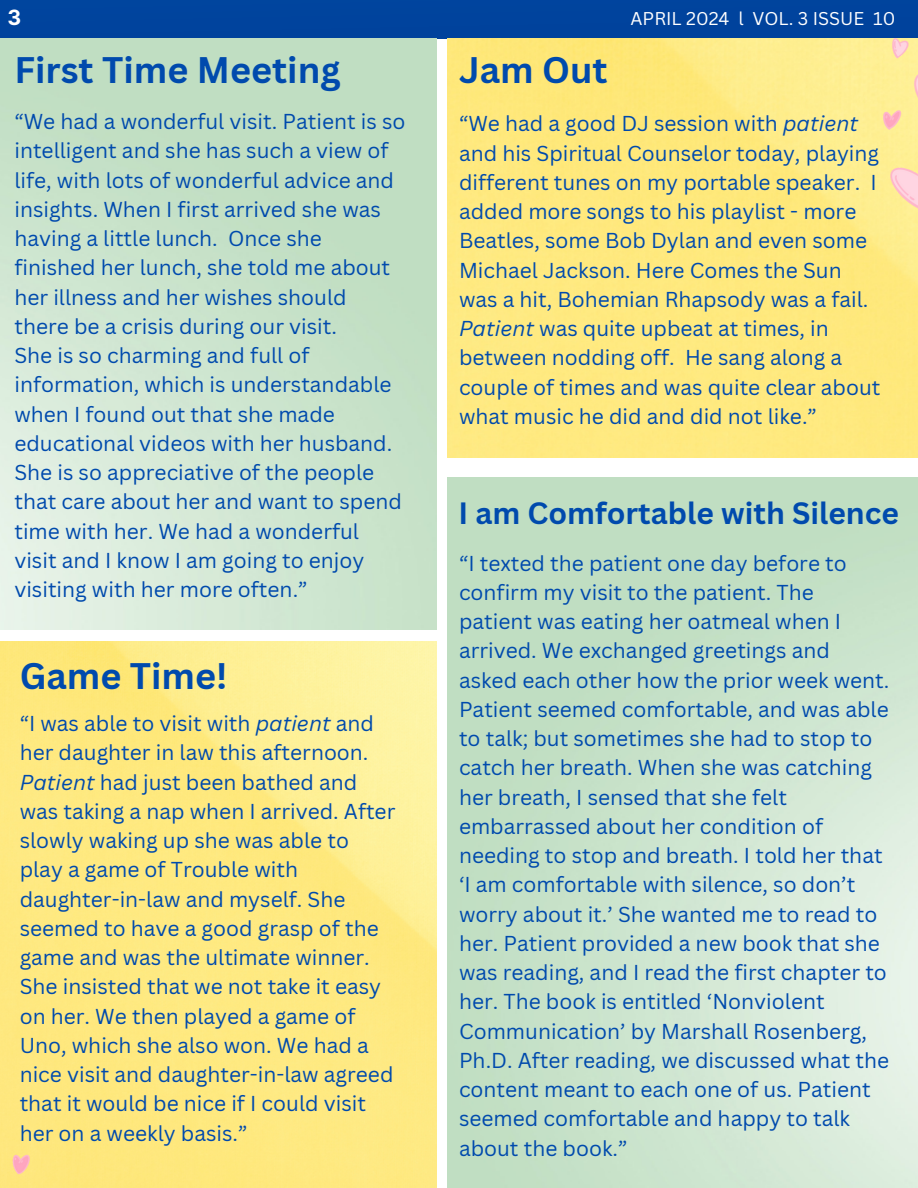
<style>
.page{position:relative;width:918px;height:1188px;background:#fff}
.page>*{position:absolute;margin:0;border:0;box-sizing:border-box;transform-origin:0 0}
.t1{font:700 36px "Canva Sans";color:#004aad}
.t2{font:700 30px "Canva Sans";color:#004aad}
.t3{font:21px/29.2px "Canva Sans";color:#004aad}
.t4{font:700 21px "Inter";color:#fff}
.t5{font:18px "Canva Sans";color:#fff}
.s1{font-style:italic}
</style>
<div class="page">
<div style="left:0;top:0;width:918px;height:39px;background:#00439d"></div>
<img style="left:883px;top:39px;width:35px;height:173px">
<img style="left:0;top:1146px;width:30px;height:42px">
<p class="t4" style="left:7px;top:5px;width:15px">3</p>
<p class="t5" style="left:631px;top:6px;width:266px">APRIL 2024 l VOL. 3 ISSUE 10</p>
<h1 class="t1" style="left:14px;top:45px;width:328px">First Time Meeting</h1>
<p class="t3" style="left:14px;top:106px;width:393px">“We had a wonderful visit. Patient is so intelligent and she has such a view of life, with lots of wonderful advice and insights. When I first arrived she was having a little lunch. Once she finished her lunch, she told me about her illness and her wishes should there be a crisis during our visit.<br>She is so charming and full of information, which is understandable when I found out that she made educational videos with her husband.<br>She is so appreciative of the people that care about her and want to spend time with her. We had a wonderful visit and I know I am going to enjoy visiting with her more often.”</p>
<h1 class="t1" style="left:459px;top:45px;width:150px">Jam Out</h1>
<p class="t3" style="left:459px;top:109px;width:423px">“We had a good DJ session with <span class="s1">patient </span>and his Spiritual Counselor today, playing different tunes on my portable speaker. I added more songs to his playlist - more Beatles, some Bob Dylan and even some Michael Jackson. Here Comes the Sun was a hit, Bohemian Rhapsody was a fail.<br><span class="s1">Patient</span> was quite upbeat at times, in between nodding off. He sang along a couple of times and was quite clear about what music he did and did not like.”</p>
<h2 class="t2" style="left:459px;top:492px;width:442px">I am Comfortable with Silence</h2>
<p class="t3" style="left:459px;top:548px;width:432px">“I texted the patient one day before to confirm my visit to the patient. The patient was eating her oatmeal when I arrived. We exchanged greetings and asked each other how the prior week went.<br>Patient seemed comfortable, and was able to talk; but sometimes she had to stop to catch her breath. When she was catching her breath, I sensed that she felt embarrassed about her condition of needing to stop and breath. I told her that ‘I am comfortable with silence, so don’t worry about it.’ She wanted me to read to her. Patient provided a new book that she was reading, and I read the first chapter to her. The book is entitled ‘Nonviolent Communication’ by Marshall Rosenberg, Ph.D. After reading, we discussed what the content meant to each one of us. Patient seemed comfortable and happy to talk about the book.”</p>
<h1 class="t1" style="left:20px;top:651px;width:209px">Game Time!</h1>
<p class="t3" style="left:20px;top:708px;width:377px">“I was able to visit with <span class="s1">patient</span> and her daughter in law this afternoon.<br><span class="s1">Patient</span> had just been bathed and was taking a nap when I arrived. After slowly waking up she was able to play a game of Trouble with daughter-in-law and myself. She seemed to have a good grasp of the game and was the ultimate winner.<br>She insisted that we not take it easy on her. We then played a game of<br>Uno, which she also won. We had a nice visit and daughter-in-law agreed that it would be nice if I could visit her on a weekly basis.”</p>
</div>
